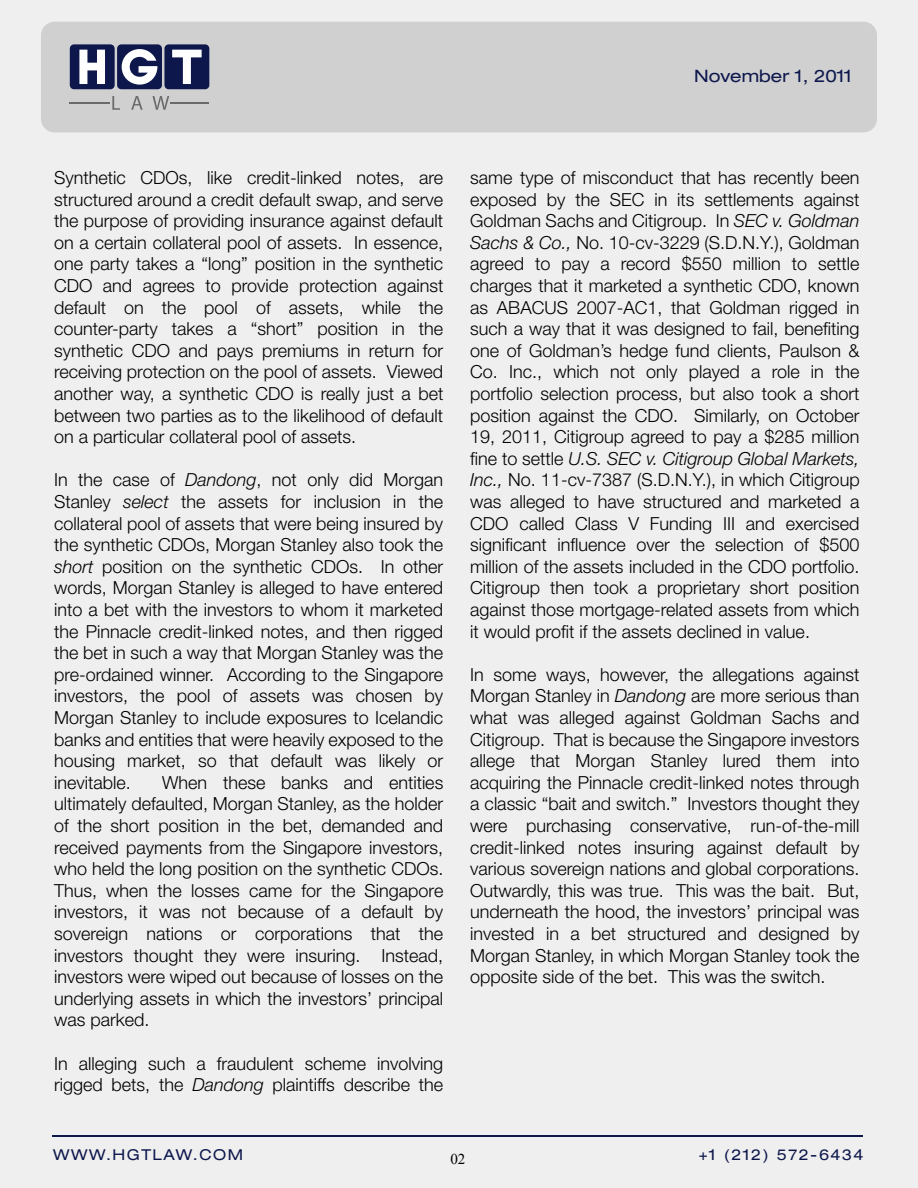
<style>
.page{position:relative;width:918px;height:1188px;background:#efefef}
.page>*{position:absolute;margin:0;border:0;box-sizing:border-box;transform-origin:0 0}
.t1{font:300 18px/21.6px "Helvetica Neue LT Std";color:#000;text-align:justify}
.t2{font:expanded 17.1px "Helvetica Neue LT Std";color:#0e174c}
.t3{font:expanded 15px "Helvetica Neue LT Std";letter-spacing:.1em;color:#0e174c}
.t4{font:15px "Times New Roman";color:#000}
.s1{font-style:italic}
</style>
<div class="page">
<hr style="left:53px;top:1135px;width:810px;height:2px;background:#0e174c">
<div style="left:41px;top:22px;width:836px;height:110px;background:#d0d0d0;border-radius:14px"></div>
<div style="left:70px;top:44px;width:45px;height:45px;background:#0e174c;border-radius:4px"></div>
<svg style="left:79px;top:50px;width:26px;height:34px"></svg>
<div style="left:164px;top:44px;width:45px;height:45px;background:#0e174c;border-radius:4px"></div>
<svg style="left:172px;top:50px;width:30px;height:34px"></svg>
<div style="left:117px;top:44px;width:45px;height:45px;background:#0e174c;border-radius:4px"></div>
<svg style="left:122px;top:49px;width:35px;height:36px"></svg>
<svg style="left:112px;top:96px;width:8px;height:14px"></svg>
<svg style="left:131px;top:96px;width:12px;height:14px"></svg>
<svg style="left:153px;top:96px;width:16px;height:14px"></svg>
<hr style="left:170px;top:102px;width:38px;height:2px;background:#6b696a">
<hr style="left:70px;top:102px;width:40px;height:2px;background:#6b696a">
<p class="t2" style="left:694px;top:66px;width:160px">November 1, 2011</p>
<p class="t1" style="left:54px;top:166px;width:391px">Synthetic CDOs, like credit-linked notes, are structured around a credit default swap, and serve the purpose of providing insurance against default on a certain collateral pool of assets. In essence, one party takes a “long” position in the synthetic CDO and agrees to provide protection against default on the pool of assets, while the counter-party takes a “short” position in the synthetic CDO and pays premiums in return for receiving protection on the pool of assets. Viewed another way, a synthetic CDO is really just a bet between two parties as to the likelihood of default on a particular collateral pool of assets.</p>
<p class="t1" style="left:54px;top:469px;width:391px">In the case of <span class="s1">Dandong</span>, not only did Morgan Stanley <span class="s1">select</span> the assets for inclusion in the collateral pool of assets that were being insured by the synthetic CDOs, Morgan Stanley also took the <span class="s1">short</span> position on the synthetic CDOs. In other words, Morgan Stanley is alleged to have entered into a bet with the investors to whom it marketed the Pinnacle credit-linked notes, and then rigged the bet in such a way that Morgan Stanley was the pre-ordained winner. According to the Singapore investors, the pool of assets was chosen by Morgan Stanley to include exposures to Icelandic banks and entities that were heavily exposed to the housing market, so that default was likely or inevitable.</p>
<p class="t1" style="left:54px;top:771px;width:391px;text-indent:108px">When these banks and entities ultimately defaulted, Morgan Stanley, as the holder of the short position in the bet, demanded and received payments from the Singapore investors, who held the long position on the synthetic CDOs.<br>Thus, when the losses came for the Singapore investors, it was not because of a default by sovereign nations or corporations that the investors thought they were insuring. Instead, investors were wiped out because of losses on the underlying assets in which the investors’ principal was parked.</p>
<p class="t1" style="left:54px;top:1052px;width:391px">In alleging such a fraudulent scheme involving rigged bets, the <span class="s1">Dandong</span> plaintiffs describe the</p>
<p class="t1" style="left:470px;top:166px;width:391px">same type of misconduct that has recently been exposed by the SEC in its settlements against Goldman Sachs and Citigroup. In <span class="s1">SEC v. Goldman Sachs &amp; Co.,</span> No. 10-cv-3229 (S.D.N.Y.), Goldman agreed to pay a record $550 million to settle charges that it marketed a synthetic CDO, known as ABACUS 2007-AC1, that Goldman rigged in such a way that it was designed to fail, benefiting one of Goldman’s hedge fund clients, Paulson &amp; Co. Inc., which not only played a role in the portfolio selection process, but also took a short position against the CDO. Similarly, on October 19, 2011, Citigroup agreed to pay a $285 million fine to settle <span class="s1">U.S. SEC v. Citigroup Global Markets, Inc.,</span> No. 11-cv-7387 (S.D.N.Y.), in which Citigroup was alleged to have structured and marketed a CDO called Class V Funding III and exercised significant influence over the selection of $500 million of the assets included in the CDO portfolio.<br>Citigroup then took a proprietary short position against those mortgage-related assets from which it would profit if the assets declined in value.</p>
<p class="t1" style="left:470px;top:663px;width:391px">In some ways, however, the allegations against Morgan Stanley in <span class="s1">Dandong</span> are more serious than what was alleged against Goldman Sachs and Citigroup. That is because the Singapore investors allege that Morgan Stanley lured them into acquiring the Pinnacle credit-linked notes through a classic “bait and switch.” Investors thought they were purchasing conservative, run-of-the-mill credit-linked notes insuring against default by various sovereign nations and global corporations.<br>Outwardly, this was true. This was the bait. But, underneath the hood, the investors’ principal was invested in a bet structured and designed by Morgan Stanley, in which Morgan Stanley took the opposite side of the bet. This was the switch.</p>
<p class="t3" style="left:53px;top:1146px;width:191px">WWW.HGTLAW.COM</p>
<p class="t4" style="left:450px;top:1149px;width:16px">02</p>
<p class="t3" style="left:699px;top:1146px;width:166px">+1 (212) 572-6434</p>
</div>
